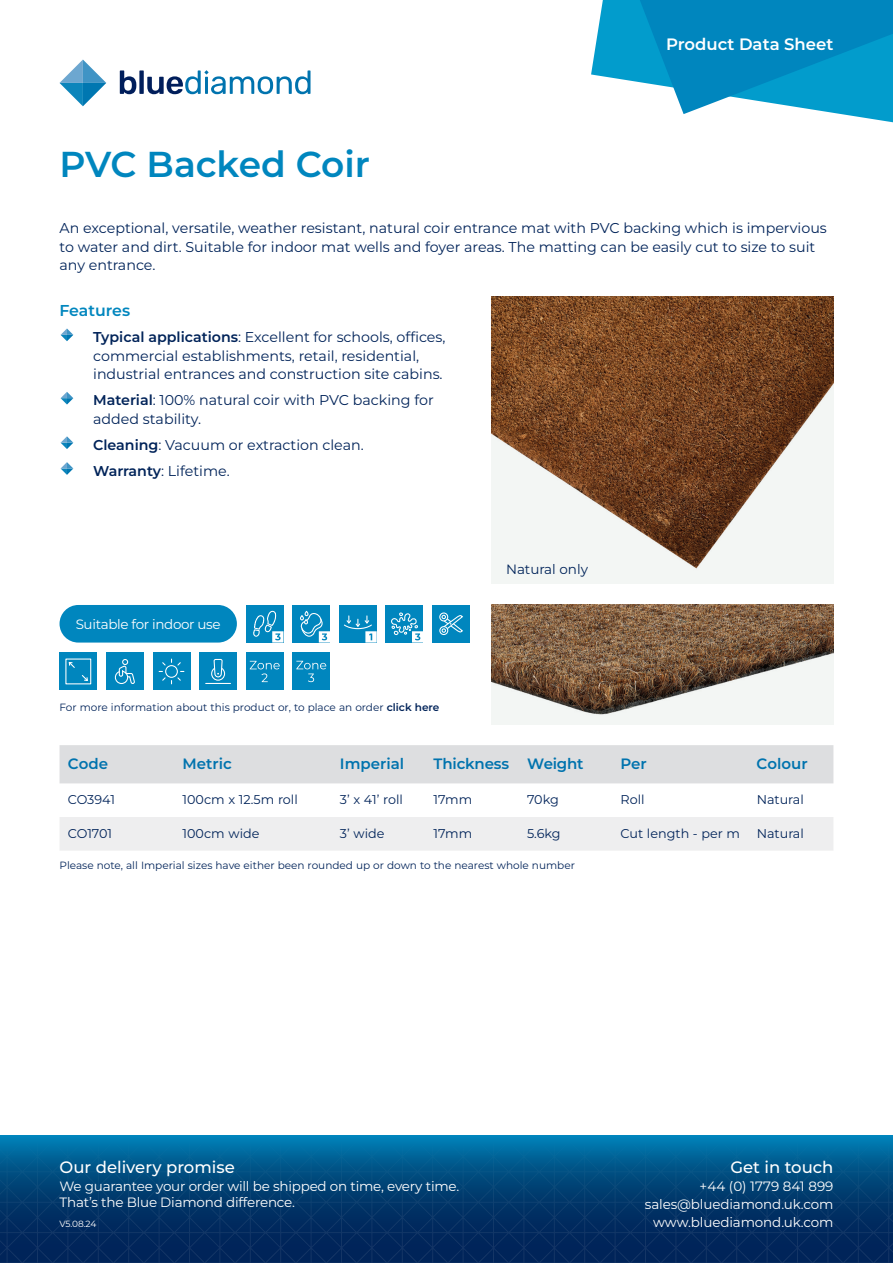
<style>
.page{position:relative;width:893px;height:1263px;background:#fff}
.page>*{position:absolute;margin:0;border:0;box-sizing:border-box;transform-origin:0 0}
.t1{font:600 36px "Montserrat";letter-spacing:-.005em;color:#0086be}
.t2{font:500 16.5px "Montserrat";color:#fff}
.t3{font:600 16.5px "Montserrat";color:#fff}
.t4{font:600 15.75px "Montserrat";color:#0086be}
.t5{font:600 15px "Montserrat";color:#0073ae}
.t6{font:14.25px/18.8px "Montserrat";color:#002359}
.t7{font:13.5px/18px "Montserrat";letter-spacing:-.015em;color:#fff;text-align:right}
.t8{font:13.5px "Montserrat";color:#002359}
.t9{font:12.75px "Montserrat";color:#002359}
.t10{font:10.5px "Montserrat";color:#002359}
.t11{font:9px "Montserrat";color:#fff}
.s1{font-weight:600}
</style>
<div class="page">
<svg style="left:60px;top:60px;width:46px;height:46px"></svg>
<svg style="left:120px;top:70px;width:190px;height:24px"></svg>
<svg style="left:0;top:1135px;width:893px;height:128px;background:#014276"></svg>
<svg style="left:591px;top:0;width:302px;height:123px"></svg>
<div style="left:60px;top:745px;width:773px;height:38px;background:#dddee0"></div>
<div style="left:60px;top:817px;width:773px;height:34px;background:#eeeeef"></div>
<img style="left:491px;top:296px;width:342px;height:287px">
<div style="left:292px;top:605px;width:38px;height:37px;background:#0086be"></div>
<svg style="left:300px;top:610px;width:30px;height:32px"></svg>
<div style="left:432px;top:605px;width:38px;height:37px;background:#0086be"></div>
<div style="left:439px;top:626px;width:9px;height:9px;border:1px solid #fff;border-radius:50%"></div>
<div style="left:439px;top:612px;width:9px;height:9px;border:1px solid #fff;border-radius:50%"></div>
<svg style="left:441px;top:615px;width:22px;height:18px"></svg>
<div style="left:339px;top:605px;width:38px;height:37px;background:#0086be"></div>
<svg style="left:344px;top:616px;width:33px;height:26px"></svg>
<div style="left:246px;top:605px;width:37px;height:37px;background:#0086be"></div>
<svg style="left:253px;top:610px;width:30px;height:32px"></svg>
<div style="left:386px;top:605px;width:37px;height:37px;background:#0086be"></div>
<svg style="left:391px;top:612px;width:32px;height:30px"></svg>
<svg style="left:60px;top:653px;width:37px;height:37px"></svg>
<svg style="left:68px;top:662px;width:20px;height:19px"></svg>
<div style="left:106px;top:653px;width:38px;height:37px;background:#0086be"></div>
<svg style="left:114px;top:659px;width:21px;height:25px"></svg>
<div style="left:153px;top:653px;width:37px;height:37px;background:#0086be"></div>
<svg style="left:159px;top:659px;width:25px;height:25px"></svg>
<div style="left:199px;top:653px;width:38px;height:37px;background:#0086be"></div>
<svg style="left:206px;top:658px;width:24px;height:26px"></svg>
<svg style="left:61px;top:328px;width:12px;height:13px"></svg>
<svg style="left:61px;top:392px;width:12px;height:12px"></svg>
<svg style="left:61px;top:436px;width:12px;height:13px"></svg>
<svg style="left:61px;top:462px;width:12px;height:13px"></svg>
<div style="left:246px;top:653px;width:37px;height:37px;background:#0086be"></div>
<svg style="left:250px;top:661px;width:30px;height:21px"></svg>
<div style="left:292px;top:653px;width:38px;height:37px;background:#0086be"></div>
<svg style="left:296px;top:661px;width:30px;height:21px"></svg>
<div style="left:60px;top:605px;width:177px;height:37px;background:#0086be;border-radius:19px"></div>
<img style="left:491px;top:605px;width:342px;height:119px">
<h1 class="t1" style="left:60px;top:139px;width:312px">PVC Backed Coir</h1>
<p class="t3" style="left:666px;top:33px;width:169px">Product Data Sheet</p>
<p class="t6" style="left:60px;top:218px;width:769px">An exceptional, versatile, weather resistant, natural coir entrance mat with PVC backing which is impervious to water and dirt. Suitable for indoor mat wells and foyer areas. The matting can be easily cut to size to suit any entrance.</p>
<p class="t4" style="left:60px;top:299px;width:72px">Features</p>
<p class="t6" style="left:93px;top:327px;width:354px"><span class="s1">Typical applications</span>: Excellent for schools, offices, commercial establishments, retail, residential, industrial entrances and construction site cabins.</p>
<p class="t6" style="left:93px;top:390px;width:342px"><span class="s1">Material</span>: 100% natural coir with PVC backing for added stability.</p>
<p class="t6" style="left:93px;top:431px;width:272px;line-height:25.8px"><span class="s1">Cleaning</span>: Vacuum or extraction clean.<br><span class="s1">Warranty</span>: Lifetime.</p>
<p class="t7" style="left:76px;top:614px;width:147px">Suitable for indoor use</p>
<p class="t10" style="left:60px;top:699px;width:381px">For more information about this product or, to place an order <span class="s1">click here</span></p>
<p class="t8" style="left:506px;top:560px;width:83px">Natural only</p>
<p class="t5" style="left:68px;top:753px;width:42px">Code</p>
<p class="t5" style="left:183px;top:753px;width:51px">Metric</p>
<p class="t5" style="left:340px;top:753px;width:66px">Imperial</p>
<p class="t5" style="left:433px;top:753px;width:151px">Thickness Weight</p>
<p class="t5" style="left:621px;top:753px;width:28px">Per</p>
<p class="t5" style="left:757px;top:753px;width:53px">Colour</p>
<p class="t9" style="left:68px;top:791px;width:49px">CO3941</p>
<p class="t9" style="left:183px;top:791px;width:117px">100cm x 12.5m roll</p>
<p class="t9" style="left:340px;top:791px;width:64px">3’ x 41’ roll</p>
<p class="t9" style="left:433px;top:791px;width:40px">17mm</p>
<p class="t9" style="left:527px;top:791px;width:33px">70kg</p>
<p class="t9" style="left:621px;top:791px;width:26px">Roll</p>
<p class="t9" style="left:757px;top:791px;width:49px">Natural</p>
<p class="t9" style="left:68px;top:824px;width:46px">CO1701</p>
<p class="t9" style="left:183px;top:824px;width:78px">100cm wide</p>
<p class="t9" style="left:340px;top:824px;width:46px">3’ wide</p>
<p class="t9" style="left:433px;top:824px;width:40px">17mm</p>
<p class="t9" style="left:527px;top:824px;width:35px">5.6kg</p>
<p class="t9" style="left:621px;top:824px;width:121px">Cut length - per m</p>
<p class="t9" style="left:757px;top:824px;width:49px">Natural</p>
<p class="t10" style="left:60px;top:858px;width:517px">Please note, all Imperial sizes have either been rounded up or down to the nearest whole number</p>
<p class="t2" style="left:60px;top:1155px;width:177px">Our delivery promise</p>
<p class="t7" style="left:60px;top:1177px;width:401px;line-height:16.2px;text-align:left">We guarantee your order will be shipped on time, every time.<br>That’s the Blue Diamond difference.</p>
<p class="t11" style="left:60px;top:1218px;width:38px">V5.08.24</p>
<p class="t2" style="left:730px;top:1155px;width:105px">Get in touch</p>
<p class="t7" style="left:645px;top:1176px;width:190px">+44 (0) 1779 841 899 sales@bluediamond.uk.com www.bluediamond.uk.com</p>
</div>
